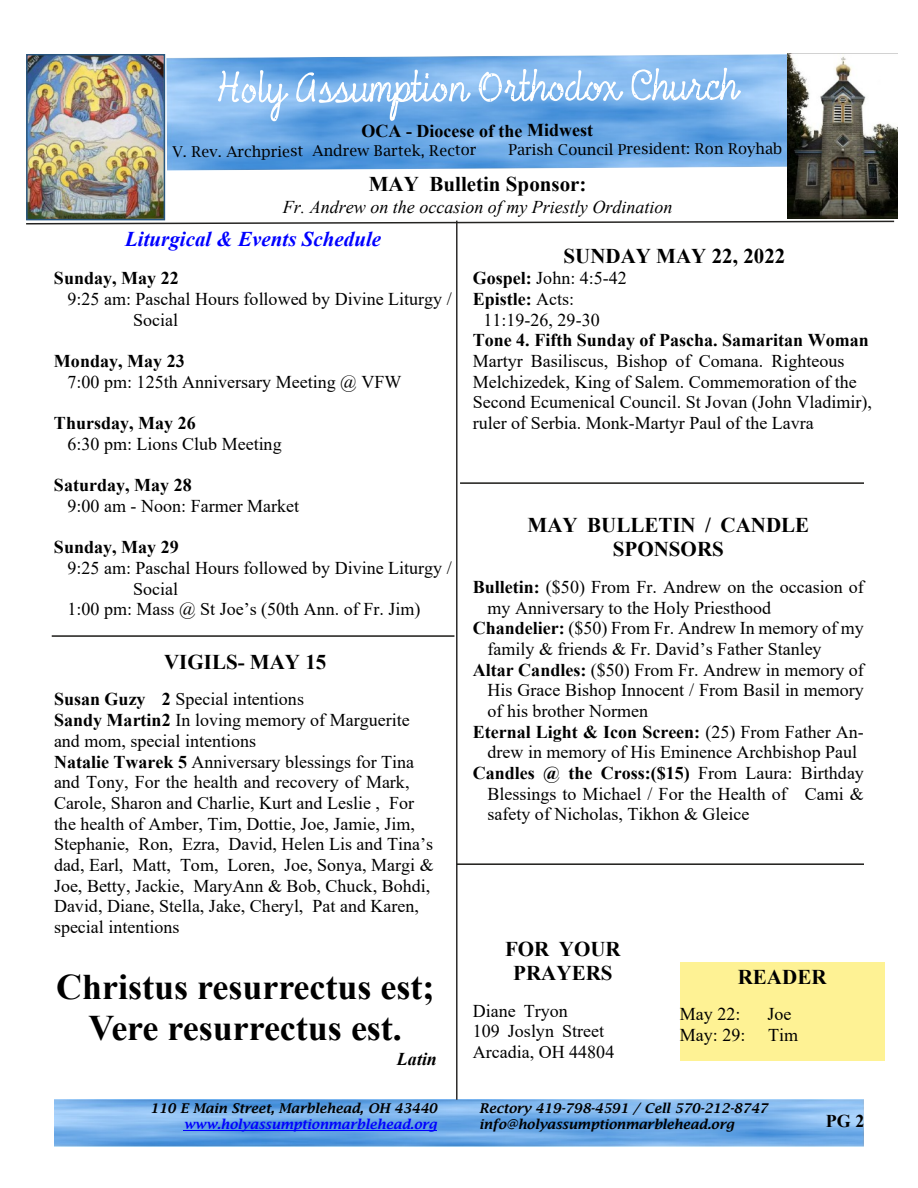
<style>
.page{position:relative;width:918px;height:1188px;background:#fff}
.page>*{position:absolute;margin:0;border:0;box-sizing:border-box;transform-origin:0 0}
.t1{font:700 36px/41.4px "Times New Roman";color:#000;text-align:center}
.t2{font:700 21px/24.2px "Times New Roman";color:#000;text-align:center}
.t3{font:italic 700 21px "Times New Roman";color:#00f}
.t4{font:18px/20.7px "Times New Roman";color:#000}
.t5{font:700 18px "Times New Roman";color:#000}
.t6{font:italic 18px "Times New Roman";color:#000}
.t7{font:italic 700 18px "Times New Roman";color:#000}
.t8{font:15px "Lucida Bright";letter-spacing:-.005em;color:#000}
.t9{font:italic 600 13.5px "Lucida Bright";color:#000}
.t10{font:italic 600 13.5px "Lucida Bright";color:#00f}
.s1{font-weight:700}
.s2{font-weight:400}
</style>
<div class="page">
<img style="left:166px;top:54px;width:622px;height:116px">
<svg style="left:218px;top:70px;width:71px;height:51px;background:#9dc8f2"></svg>
<svg style="left:296px;top:70px;width:175px;height:51px;background:#87b9eb"></svg>
<svg style="left:479px;top:69px;width:144px;height:33px"></svg>
<svg style="left:632px;top:68px;width:109px;height:33px"></svg>
<img style="left:54px;top:1100px;width:810px;height:46px">
<hr style="left:184px;top:1130px;width:253px;height:1px;background:#00f">
<hr style="left:456px;top:221px;width:2px;height:879px;background:#2c2b2a">
<img style="left:29px;top:57px;width:133px;height:160px">
<div style="left:26px;top:54px;width:139px;height:166px;border:2px solid #28567e"></div>
<img style="left:788px;top:54px;width:109px;height:165px">
<svg style="left:26px;top:220px;width:869px;height:5px"></svg>
<hr style="left:460px;top:482px;width:404px;height:2px;background:#1c1b18">
<hr style="left:52px;top:635px;width:402px;height:2px;background:#1c1b18">
<div style="left:680px;top:963px;width:204px;height:98px;background:#fef294"></div>
<hr style="left:457px;top:863px;width:407px;height:2px;background:#1c1b18">
<p class="t5" style="left:362px;top:125px;width:233px">OCA - Diocese of the Midwest</p>
<p class="t8" style="left:172px;top:145px;width:306px">V. Rev. Archpriest Andrew Bartek, Rector</p>
<p class="t8" style="left:508px;top:143px;width:275px">Parish Council President: Ron Royhab</p>
<p class="t2" style="left:369px;top:175px;width:219px">MAY Bulletin Sponsor:</p>
<p class="t6" style="left:283px;top:200px;width:391px">Fr. Andrew on the occasion of my Priestly Ordination</p>
<p class="t3" style="left:125px;top:231px;width:258px">Liturgical &amp; Events Schedule</p>
<p class="t5" style="left:54px;top:272px;width:126px">Sunday, May 22</p>
<p class="t4" style="left:133px;top:290px;width:320px;text-indent:-66px">9:25 am: Paschal Hours followed by Divine Liturgy /<br>Social</p>
<p class="t5" style="left:54px;top:355px;width:132px">Monday, May 23</p>
<p class="t4" style="left:68px;top:373px;width:335px">7:00 pm: 125th Anniversary Meeting @ VFW</p>
<p class="t5" style="left:54px;top:417px;width:143px">Thursday, May 26</p>
<p class="t4" style="left:68px;top:435px;width:216px">6:30 pm: Lions Club Meeting</p>
<p class="t5" style="left:54px;top:479px;width:139px">Saturday, May 28</p>
<p class="t4" style="left:68px;top:497px;width:233px">9:00 am - Noon: Farmer Market</p>
<p class="t5" style="left:54px;top:541px;width:126px">Sunday, May 29</p>
<p class="t4" style="left:68px;top:559px;width:386px">9:25 am: Paschal Hours followed by Divine Liturgy /</p>
<p class="t4" style="left:133px;top:580px;width:46px">Social</p>
<p class="t4" style="left:68px;top:601px;width:354px">1:00 pm: Mass @ St Joe’s (50th Ann. of Fr. Jim)</p>
<p class="t2" style="left:164px;top:652px;width:164px">VIGILS- MAY 15</p>
<p class="t4" style="left:54px;top:691px;width:381px"><span class="s1">Susan Guzy 2</span> Special intentions<br><span class="s1">Sandy Martin 2</span> In loving memory of Marguerite and mom, special intentions<br><span class="s1">Natalie Twarek 5</span> Anniversary blessings for Tina and Tony, For the health and recovery of Mark, Carole, Sharon and Charlie, Kurt and Leslie , For the health of Amber, Tim, Dottie, Joe, Jamie, Jim, Stephanie, Ron, Ezra, David, Helen Lis and Tina’s dad, Earl, Matt, Tom, Loren, Joe, Sonya, Margi &amp; Joe, Betty, Jackie, MaryAnn &amp; Bob, Chuck, Bohdi, David, Diane, Stella, Jake, Cheryl, Pat and Karen, special intentions</p>
<h1 class="t1" style="left:56px;top:970px;width:380px">Christus resurrectus est;<br>Vere resurrectus est.</h1>
<p class="t7" style="left:397px;top:1053px;width:42px">Latin</p>
<p class="t2" style="left:563px;top:246px;width:223px">SUNDAY MAY 22, 2022</p>
<p class="t4" style="left:473px;top:270px;width:156px"><span class="s1">Gospel:</span> John: 4:5-42</p>
<p class="t5" style="left:473px;top:293px;width:103px">Epistle: <span class="s2">Acts:</span></p>
<p class="t4" style="left:483px;top:311px;width:118px">11:19-26, 29-30</p>
<p class="t5" style="left:473px;top:334px;width:398px">Tone 4. Fifth Sunday of Pascha. Samaritan Woman</p>
<p class="t4" style="left:473px;top:352px;width:401px">Martyr Basiliscus, Bishop of Comana. Righteous Melchizedek, King of Salem. Commemoration of the Second Ecumenical Council. St Jovan (John Vladimir), ruler of Serbia. Monk-Martyr Paul of the Lavra</p>
<p class="t2" style="left:528px;top:515px;width:283px">MAY BULLETIN / CANDLE<br>SPONSORS</p>
<p class="t4" style="left:473px;top:578px;width:393px"><span class="s1">Bulletin:</span> ($50) From Fr. Andrew on the occasion of</p>
<p class="t4" style="left:488px;top:599px;width:285px">my Anniversary to the Holy Priesthood</p>
<p class="t4" style="left:473px;top:620px;width:393px"><span class="s1">Chandelier:</span> ($50) From Fr. Andrew In memory of my</p>
<p class="t4" style="left:488px;top:640px;width:336px">family &amp; friends &amp; Fr. David’s Father Stanley</p>
<p class="t4" style="left:473px;top:661px;width:393px"><span class="s1">Altar Candles:</span> ($50) From Fr. Andrew in memory of</p>
<p class="t4" style="left:488px;top:682px;width:378px">His Grace Bishop Innocent / From Basil in memory</p>
<p class="t4" style="left:488px;top:702px;width:162px">of his brother Normen</p>
<p class="t5" style="left:473px;top:726px;width:393px">Eternal Light &amp; Icon Screen: <span class="s2">(25) From Father An-</span></p>
<p class="t4" style="left:488px;top:744px;width:371px">drew in memory of His Eminence Archbishop Paul</p>
<p class="t5" style="left:473px;top:767px;width:393px">Candles @ the Cross:($15) <span class="s2">From Laura: Birthday</span></p>
<p class="t4" style="left:488px;top:785px;width:378px">Blessings to Michael / For the Health of Cami &amp;</p>
<p class="t4" style="left:488px;top:806px;width:264px">safety of Nicholas, Tikhon &amp; Gleice</p>
<p class="t2" style="left:505px;top:939px;width:117px">FOR YOUR<br>PRAYERS</p>
<p class="t4" style="left:473px;top:1002px;width:143px">Diane Tryon<br>109 Joslyn Street<br>Arcadia, OH 44804</p>
<p class="t2" style="left:738px;top:967px;width:90px">READER</p>
<p class="t4" style="left:680px;top:1005px;width:62px">May 22:</p>
<p class="t4" style="left:768px;top:1005px;width:26px">Joe</p>
<p class="t4" style="left:680px;top:1026px;width:67px">May: 29:</p>
<p class="t4" style="left:768px;top:1026px;width:31px">Tim</p>
<p class="t9" style="left:150px;top:1103px;width:289px">110 E Main Street, Marblehead, OH 43440</p>
<p class="t9" style="left:479px;top:1103px;width:290px">Rectory 419-798-4591 / Cell 570-212-8747</p>
<p class="t10" style="left:184px;top:1119px;width:255px">www.holyassumptionmarblehead.org</p>
<p class="t9" style="left:479px;top:1119px;width:256px">info@holyassumptionmarblehead.org</p>
<p class="t5" style="left:826px;top:1114px;width:40px">PG 2</p>
</div>
